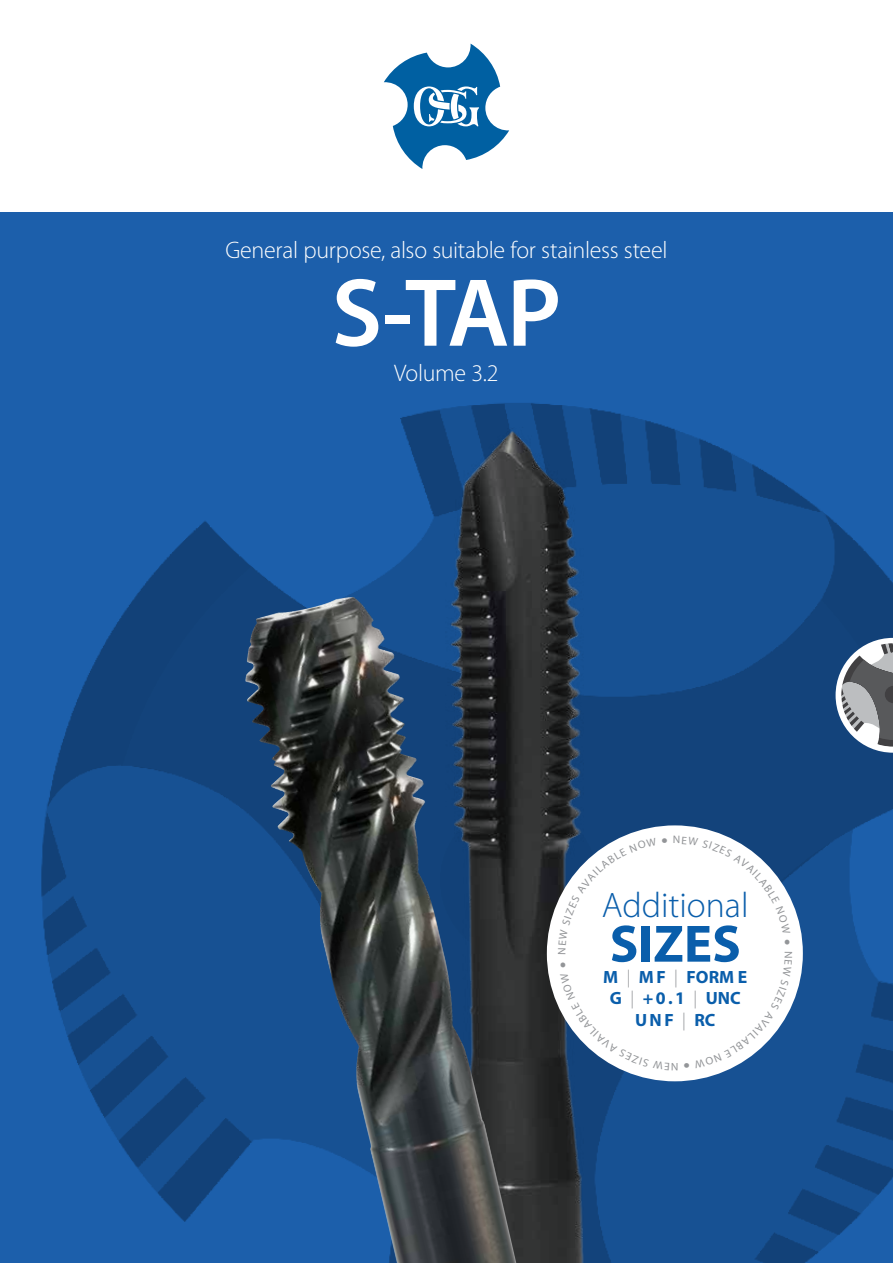
<style>
.page{position:relative;width:893px;height:1263px;background:#fff}
.page>*{position:absolute;margin:0;border:0;box-sizing:border-box;transform-origin:0 0}
.t1{font:600 97.5px "Myriad Pro";color:#fff}
.t2{font:700 52.95px "Myriad Pro";color:#0a5eab}
.t3{font:300 35.55px "Myriad Pro";color:#0a5eab}
.t4{font:300 24px "Myriad Pro";letter-spacing:-.015em;color:#fff}
.t5{font:700 17.85px/21.3px "Myriad Pro";color:#0a5eab;text-align:center}
.t6{font:10.95px "Myriad Pro";color:#939598;scale:1.04 1}
.s1{font-weight:300;color:#939498}
</style>
<div class="page">
<div style="left:0;top:213px;width:893px;height:1050px;background:#1c5fab"></div>
<img style="left:41px;top:435px;width:852px;height:828px">
<img style="left:351px;top:403px;width:338px;height:860px">
<svg style="left:384px;top:44px;width:125px;height:125px"></svg>
<div style="left:547px;top:825px;width:256px;height:256px;background:#fff;border-radius:50%"></div>
<img style="left:245px;top:599px;width:271px;height:664px">
<svg style="left:836px;top:638px;width:57px;height:115px;background:#838e9b"></svg>
<svg style="left:558px;top:838px;width:61px;height:63px"></svg>
<svg style="left:726px;top:836px;width:64px;height:61px"></svg>
<svg style="left:732px;top:1005px;width:60px;height:63px"></svg>
<svg style="left:560px;top:1010px;width:62px;height:60px"></svg>
<p class="t4" style="left:225px;top:237px;width:444px">General purpose, also suitable for stainless steel</p>
<h1 class="t1" style="left:332px;top:251px;width:231px">S-TAP</h1>
<p class="t4" style="left:394px;top:360px;width:106px">Volume 3.2</p>
<h3 class="t3" style="left:602px;top:886px;width:148px">Additional</h3>
<h2 class="t2" style="left:610px;top:909px;width:132px">SIZES</h2>
<p class="t5" style="left:603px;top:966px;width:146px">M <span class="s1">|</span> MF <span class="s1">|</span> FORM E<br>G <span class="s1">|</span> +0.1 <span class="s1">|</span> UNC<br>UNF <span class="s1">|</span> RC</p>
<p class="t6" style="left:679px;top:1073px;width:9px;rotate:-180deg">N</p>
</div>
